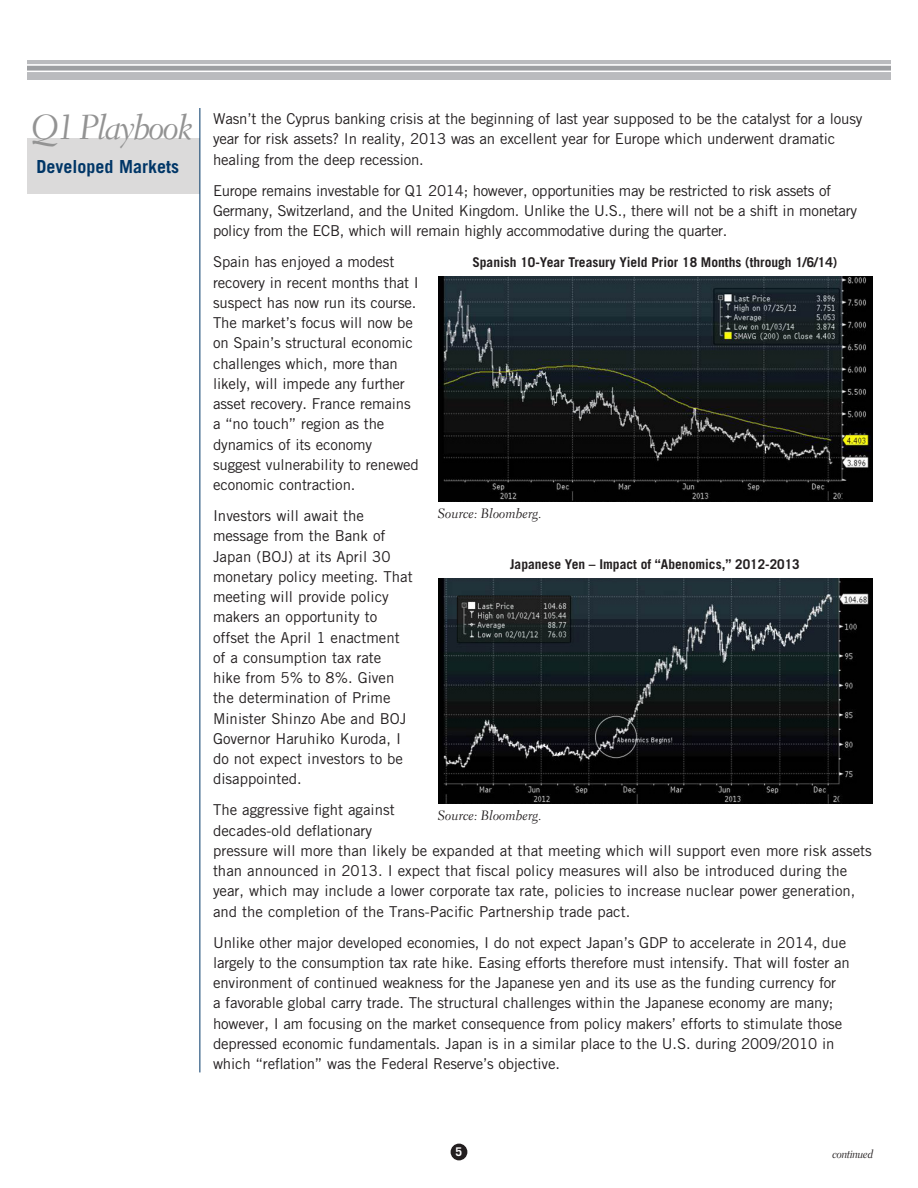
<style>
.page{position:relative;width:918px;height:1188px;background:#fff}
.page>*{position:absolute;margin:0;border:0;box-sizing:border-box;transform-origin:0 0}
.t1{font:34.5px "Electra LT Std Cursive";letter-spacing:-.05em;color:#939393}
.t2{font:700 18px "Trade Gothic LT Std";color:#003667}
.t3{font:15px/20.2px "Trade Gothic LT Std";letter-spacing:-.01em;color:#231f20}
.t4{font:700 13.5px "Trade Gothic LT Std";color:#231f20}
.t5{font:13.5px "Electra LH Cursive";color:#231f20}
.t6{font:12px "Electra LT Std Cursive Display";color:#231f20}
.t7{font:700 12px "Trade Gothic LT Std";color:#fff}
</style>
<div class="page">
<div style="left:27px;top:139px;width:173px;height:55px;background:#dbdada"></div>
<div style="left:451px;top:1144px;width:16px;height:16px;background:#231f20;border-radius:50%"></div>
<div style="left:27px;top:60px;width:864px;height:20px;background:#babbbe"></div>
<div style="left:27px;top:66px;width:864px;height:5px;background:#9d9fa2"></div>
<hr style="left:27px;top:64px;width:864px;height:2px;background:#fff">
<hr style="left:27px;top:71px;width:864px;height:1px;background:#fff">
<hr style="left:200px;top:108px;width:1px;height:964px;background:#003667">
<img style="left:439px;top:579px;width:434px;height:225px">
<img style="left:439px;top:277px;width:434px;height:225px">
<p class="t1" style="left:31px;top:106px;width:163px">Q1 Playbook</p>
<p class="t2" style="left:37px;top:156px;width:144px">Developed Markets</p>
<p class="t3" style="left:213px;top:109px;width:651px">Wasn’t the Cyprus banking crisis at the beginning of last year supposed to be the catalyst for a lousy year for risk assets? In reality, 2013 was an excellent year for Europe which underwent dramatic healing from the deep recession.</p>
<p class="t3" style="left:213px;top:180px;width:646px">Europe remains investable for Q1 2014; however, opportunities may be restricted to risk assets of<br>Germany, Switzerland, and the United Kingdom. Unlike the U.S., there will not be a shift in monetary policy from the ECB, which will remain highly accommodative during the quarter.</p>
<p class="t3" style="left:213px;top:252px;width:207px">Spain has enjoyed a modest recovery in recent months that I suspect has now run its course.<br>The market’s focus will now be on Spain’s structural economic challenges which, more than likely, will impede any further asset recovery. France remains a “no touch” region as the dynamics of its economy suggest vulnerability to renewed economic contraction.</p>
<p class="t3" style="left:213px;top:505px;width:201px">Investors will await the message from the Bank of<br>Japan (BOJ) at its April 30 monetary policy meeting. That meeting will provide policy makers an opportunity to offset the April 1 enactment of a consumption tax rate hike from 5% to 8%. Given the determination of Prime<br>Minister Shinzo Abe and BOJ<br>Governor Haruhiko Kuroda, I do not expect investors to be disappointed.</p>
<p class="t3" style="left:213px;top:800px;width:660px">The aggressive fight against<br>decades-old deflationary<br>pressure will more than likely be expanded at that meeting which will support even more risk assets than announced in 2013. I expect that fiscal policy measures will also be introduced during the year, which may include a lower corporate tax rate, policies to increase nuclear power generation, and the completion of the Trans-Pacific Partnership trade pact.</p>
<p class="t3" style="left:213px;top:932px;width:638px">Unlike other major developed economies, I do not expect Japan’s GDP to accelerate in 2014, due largely to the consumption tax rate hike. Easing efforts therefore must intensify. That will foster an environment of continued weakness for the Japanese yen and its use as the funding currency for<br>a favorable global carry trade. The structural challenges within the Japanese economy are many; however, I am focusing on the market consequence from policy makers’ efforts to stimulate those depressed economic fundamentals. Japan is in a similar place to the U.S. during 2009/2010 in which “reflation” was the Federal Reserve’s objective.</p>
<p class="t4" style="left:472px;top:254px;width:367px">Spanish 10-Year Treasury Yield Prior 18 Months (through 1/6/14)</p>
<p class="t5" style="left:438px;top:506px;width:106px">Source: Bloomberg.</p>
<p class="t4" style="left:510px;top:556px;width:291px">Japanese Yen – Impact of “Abenomics,” 2012-2013</p>
<p class="t5" style="left:438px;top:808px;width:106px">Source: Bloomberg.</p>
<p class="t7" style="left:456px;top:1144px;width:8px">5</p>
<p class="t6" style="left:832px;top:1147px;width:42px">continued</p>
</div>
